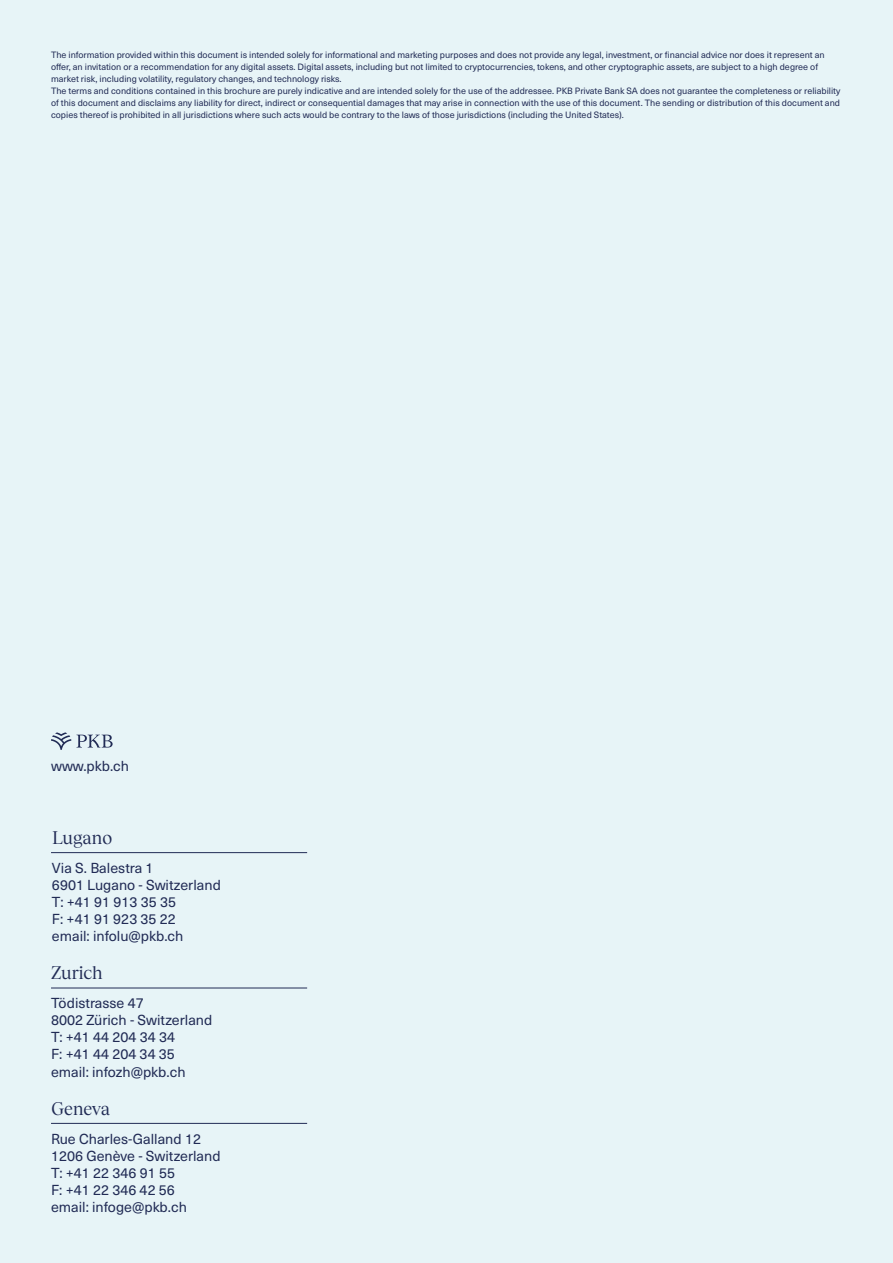
<style>
.page{position:relative;width:893px;height:1263px;background:#e7f4f7}
.page>*{position:absolute;margin:0;border:0;box-sizing:border-box;transform-origin:0 0}
.t1{font:18px "Tobias";letter-spacing:-.01em;color:#212b55}
.t2{font:14.25px/17.1px "Neue Haas Unica W1 G";color:#212b55}
.t3{font:9px/12px "Neue Haas Unica W1 G";color:#212b55}
</style>
<div class="page">
<svg style="left:51px;top:732px;width:62px;height:18px"></svg>
<hr style="left:51px;top:852px;width:256px;height:1px;background:#212b55">
<hr style="left:51px;top:988px;width:256px;height:1px;background:#212b55">
<hr style="left:51px;top:1123px;width:256px;height:1px;background:#212b55">
<p class="t3" style="left:51px;top:48px;width:791px">The information provided within this document is intended solely for informational and marketing purposes and does not provide any legal, investment, or financial advice nor does it represent an offer, an invitation or a recommendation for any digital assets. Digital assets, including but not limited to cryptocurrencies, tokens, and other cryptographic assets, are subject to a high degree of market risk, including volatility, regulatory changes, and technology risks.<br>The terms and conditions contained in this brochure are purely indicative and are intended solely for the use of the addressee. PKB Private Bank SA does not guarantee the completeness or reliability of this document and disclaims any liability for direct, indirect or consequential damages that may arise in connection with the use of this document. The sending or distribution of this document and copies thereof is prohibited in all jurisdictions where such acts would be contrary to the laws of those jurisdictions (including the United States).</p>
<h2 class="t2" style="left:51px;top:756px;width:80px">www.pkb.ch</h2>
<h1 class="t1" style="left:52px;top:823px;width:62px">Lugano</h1>
<h2 class="t2" style="left:52px;top:858px;width:170px">Via S. Balestra 1<br>6901 Lugano - Switzerland<br>T: +41 91 913 35 35<br>F: +41 91 923 35 22<br>email: infolu@pkb.ch</h2>
<h1 class="t1" style="left:51px;top:959px;width:53px">Zurich</h1>
<h2 class="t2" style="left:51px;top:994px;width:163px">Tödistrasse 47<br>8002 Zürich - Switzerland<br>T: +41 44 204 34 34<br>F: +41 44 204 34 35 email: infozh@pkb.ch</h2>
<h1 class="t1" style="left:51px;top:1094px;width:61px">Geneva</h1>
<h2 class="t2" style="left:51px;top:1129px;width:171px">Rue Charles-Galland 12<br>1206 Genève - Switzerland<br>T: +41 22 346 91 55<br>F: +41 22 346 42 56<br>email: infoge@pkb.ch</h2>
</div>
